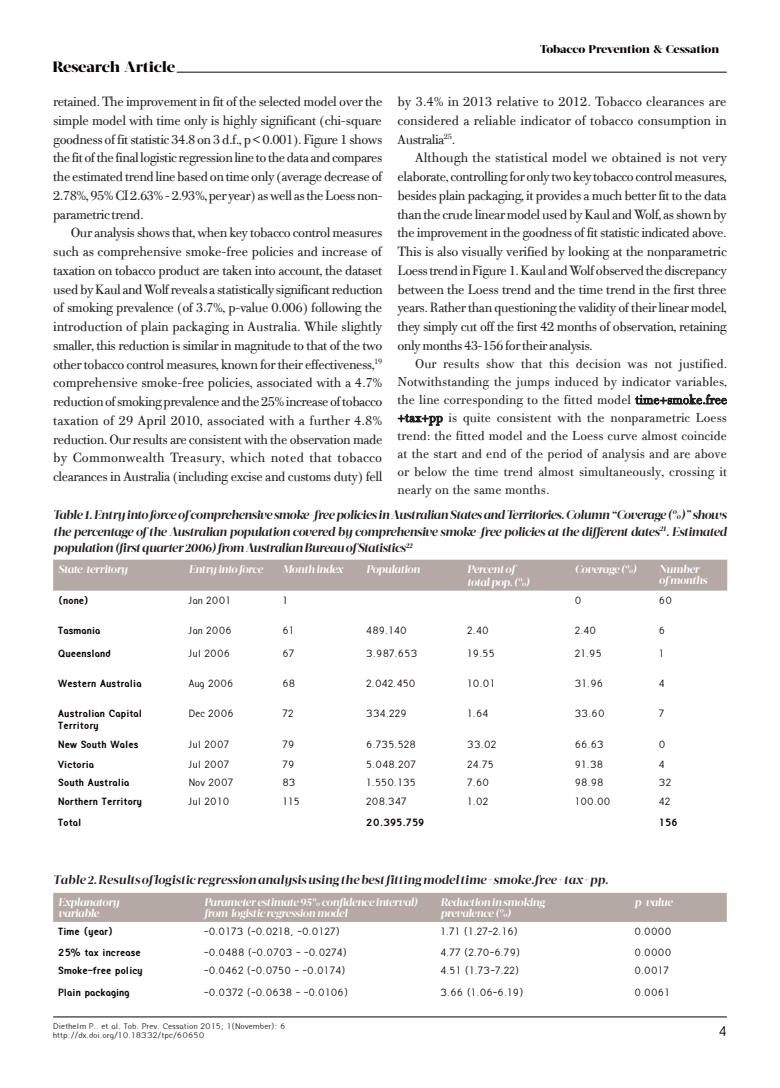
<style>
.page{position:relative;width:780px;height:1088px;background:#fff}
.page>*{position:absolute;margin:0;border:0;box-sizing:border-box;transform-origin:0 0}
.t1{font:800 15px "Acta Display";letter-spacing:-.01em;color:#080302;scale:1.1 1}
.t2{font:14.38px/18.8px "PF Bodoni Text";letter-spacing:-.035em;color:#231f20;text-align:justify}
.t3{font:13.75px/17.9px "PF Bodoni Text";color:#231f20;text-align:justify}
.t4{font:italic 700 12.5px/16.2px "Acta Display";color:#231f20;text-align:justify}
.t5{font:11.25px "PF Report";letter-spacing:.01em;color:#080302}
.t6{font:italic 700 11.25px/10.6px "Acta Display";letter-spacing:-.04em;color:#fff}
.t7{font:700 11.25px/12.5px "PF Report";letter-spacing:.01em;color:#080302}
.t8{font:800 11.25px "Acta Display";letter-spacing:-.01em;color:#080302;scale:1.1 1}
.t9{font:8.75px "PF Report";color:#231f20;scale:1.1 1}
</style>
<div class="page">
<hr style="left:177px;top:72px;width:549px;height:1px;background:#080302">
<hr style="left:53px;top:1017px;width:673px;height:1px;background:#080302">
<div style="left:53px;top:893px;width:673px;height:29px;background:#b5a9a5"></div>
<div style="left:53px;top:560px;width:674px;height:31px;background:#b5a9a5"></div>
<p class="t1" style="left:52px;top:58px;width:113px">Research Article</p>
<p class="t2" style="left:53px;top:92px;width:331px">retained. The improvement in fit of the selected model over the simple model with time only is highly significant (chi-square goodness of fit statistic 34.8 on 3 d.f., p &lt; 0.001). Figure 1 shows the fit of the final logistic regression line to the data and compares the estimated trend line based on time only (average decrease of 2.78%, 95% CI 2.63% - 2.93%, per year) as well as the Loess non&shy;parametric trend.</p>
<p class="t2" style="left:53px;top:223px;width:331px;text-indent:18px">Our analysis shows that, when key tobacco control measures such as comprehensive smoke-free policies and increase of taxation on tobacco product are taken into account, the dataset used by Kaul and Wolf reveals a statistically significant reduction of smoking prevalence (of 3.7%, p-value 0.006) following the introduction of plain packaging in Australia. While slightly smaller, this reduction is similar in magnitude to that of the two other tobacco control measures, known for their effectiveness,<sup>19 </sup>comprehensive smoke-free policies, associated with a 4.7% reduction of smoking prevalence and the 25% increase of tobacco taxation of 29 April 2010, associated with a further 4.8% reduction. Our results are consistent with the observation made by Commonwealth Treasury, which noted that tobacco clearances in Australia (including excise and customs duty) fell</p>
<p class="t8" style="left:540px;top:43px;width:164px">Tobacco Prevention &amp; Cessation</p>
<p class="t2" style="left:397px;top:92px;width:330px">by 3.4% in 2013 relative to 2012. Tobacco clearances are considered a reliable indicator of tobacco consumption in Australia<sup>25</sup>.</p>
<p class="t2" style="left:397px;top:149px;width:331px;text-indent:18px">Although the statistical model we obtained is not very elaborate, controlling for only two key tobacco control measures, besides plain packaging, it provides a much better fit to the data than the crude linear model used by Kaul and Wolf, as shown by the improvement in the goodness of fit statistic indicated above.<br>This is also visually verified by looking at the nonparametric Loess trend in Figure 1. Kaul and Wolf observed the discrepancy between the Loess trend and the time trend in the first three years. Rather than questioning the validity of their linear model, they simply cut off the first 42 months of observation, retaining only months 43-156 for their analysis.</p>
<p class="t3" style="left:397px;top:355px;width:331px;text-indent:18px">Our results show that this decision was not justified.<br>Notwithstanding the jumps induced by indicator variables, the line corresponding to the fitted model time+smoke.free +tax+pp is quite consistent with the nonparametric Loess trend: the fitted model and the Loess curve almost coincide at the start and end of the period of analysis and are above or below the time trend almost simultaneously, crossing it nearly on the same months.</p>
<p class="t4" style="left:53px;top:507px;width:675px">Table 1. Entry into force of comprehensive smoke-free policies in Australian States and Territories. Column “Coverage (%)” shows the percentage of the Australian population covered by comprehensive smoke-free policies at the different dates<sup>21</sup>. Estimated population (first quarter 2006) from Australian Bureau of Statistics<sup>22</sup></p>
<p class="t6" style="left:58px;top:564px;width:71px">State/territory</p>
<p class="t6" style="left:189px;top:564px;width:76px">Entry into force</p>
<p class="t6" style="left:282px;top:564px;width:62px">Month index</p>
<p class="t6" style="left:366px;top:564px;width:55px">Population</p>
<p class="t6" style="left:467px;top:564px;width:49px">Percent of</p>
<p class="t6" style="left:467px;top:576px;width:64px">total pop. (%)</p>
<p class="t6" style="left:574px;top:564px;width:64px">Coverage (%)</p>
<p class="t6" style="left:658px;top:564px;width:42px">Number</p>
<p class="t6" style="left:658px;top:574px;width:50px">of months</p>
<p class="t7" style="left:58px;top:594px;width:32px">(none)</p>
<p class="t5" style="left:189px;top:595px;width:40px">Jan 2001</p>
<p class="t5" style="left:282px;top:595px;width:3px">1</p>
<p class="t5" style="left:574px;top:595px;width:8px">0</p>
<p class="t5" style="left:658px;top:595px;width:15px">60</p>
<p class="t7" style="left:58px;top:624px;width:44px">Tasmania</p>
<p class="t5" style="left:189px;top:625px;width:45px">Jan 2006</p>
<p class="t5" style="left:282px;top:625px;width:10px">61</p>
<p class="t5" style="left:366px;top:625px;width:42px">489.1 40</p>
<p class="t5" style="left:467px;top:625px;width:23px">2.40</p>
<p class="t5" style="left:574px;top:625px;width:23px">2.40</p>
<p class="t5" style="left:658px;top:625px;width:8px">6</p>
<p class="t7" style="left:58px;top:647px;width:54px">Queensland</p>
<p class="t5" style="left:189px;top:648px;width:43px">Jul 2006</p>
<p class="t5" style="left:282px;top:648px;width:14px">67</p>
<p class="t5" style="left:366px;top:648px;width:53px">3.987.653</p>
<p class="t5" style="left:467px;top:648px;width:29px">1 9.55</p>
<p class="t5" style="left:574px;top:648px;width:29px">21 .95</p>
<p class="t5" style="left:658px;top:648px;width:3px">1</p>
<p class="t7" style="left:58px;top:677px;width:85px">Western Australia</p>
<p class="t5" style="left:189px;top:677px;width:46px">Aug 2006</p>
<p class="t5" style="left:282px;top:677px;width:14px">68</p>
<p class="t5" style="left:366px;top:677px;width:51px">2.042.450</p>
<p class="t5" style="left:467px;top:677px;width:26px">1 0.01</p>
<p class="t5" style="left:574px;top:677px;width:30px">31 .96</p>
<p class="t5" style="left:658px;top:677px;width:7px">4</p>
<p class="t7" style="left:58px;top:707px;width:86px">Australian Capital<br>Territory</p>
<p class="t5" style="left:189px;top:707px;width:47px">Dec 2006</p>
<p class="t5" style="left:282px;top:707px;width:13px">72</p>
<p class="t5" style="left:366px;top:707px;width:42px">334.229</p>
<p class="t5" style="left:467px;top:707px;width:23px">1 .64</p>
<p class="t5" style="left:574px;top:707px;width:32px">33.60</p>
<p class="t5" style="left:658px;top:707px;width:7px">7</p>
<p class="t7" style="left:58px;top:738px;width:82px">New South Wales</p>
<p class="t5" style="left:189px;top:738px;width:42px">Jul 2007</p>
<p class="t5" style="left:282px;top:738px;width:14px">79</p>
<p class="t5" style="left:366px;top:738px;width:51px">6.735.528</p>
<p class="t5" style="left:467px;top:738px;width:31px">33.02</p>
<p class="t5" style="left:574px;top:738px;width:31px">66.63</p>
<p class="t5" style="left:658px;top:738px;width:8px">0</p>
<p class="t7" style="left:58px;top:758px;width:37px">Victoria</p>
<p class="t5" style="left:189px;top:758px;width:42px">Jul 2007</p>
<p class="t5" style="left:282px;top:758px;width:14px">79</p>
<p class="t5" style="left:366px;top:758px;width:51px">5.048.207</p>
<p class="t5" style="left:467px;top:758px;width:28px">24.75</p>
<p class="t5" style="left:574px;top:758px;width:30px">91 .38</p>
<p class="t5" style="left:658px;top:758px;width:7px">4</p>
<p class="t7" style="left:58px;top:776px;width:73px">South Australia</p>
<p class="t5" style="left:189px;top:777px;width:46px">Nov 2007</p>
<p class="t5" style="left:282px;top:777px;width:15px">83</p>
<p class="t5" style="left:366px;top:777px;width:51px">1 .550.1 35</p>
<p class="t5" style="left:467px;top:777px;width:23px">7.60</p>
<p class="t5" style="left:574px;top:777px;width:30px">98.98</p>
<p class="t5" style="left:658px;top:777px;width:14px">32</p>
<p class="t7" style="left:58px;top:796px;width:85px">Northern Territory</p>
<p class="t5" style="left:189px;top:796px;width:42px">Jul 201 0</p>
<p class="t5" style="left:282px;top:796px;width:19px">11 5</p>
<p class="t5" style="left:366px;top:796px;width:42px">208.347</p>
<p class="t5" style="left:467px;top:796px;width:23px">1 .02</p>
<p class="t5" style="left:574px;top:796px;width:37px">1 00.00</p>
<p class="t5" style="left:658px;top:796px;width:13px">42</p>
<p class="t7" style="left:58px;top:816px;width:25px">Total</p>
<p class="t7" style="left:366px;top:816px;width:59px">20.395.759</p>
<p class="t7" style="left:658px;top:816px;width:21px">156</p>
<p class="t4" style="left:53px;top:871px;width:556px">Table 2. Results of logistic regression analysis using the best fitting model time+smoke.free+tax+pp.</p>
<p class="t6" style="left:58px;top:897px;width:63px">Explanatory variable</p>
<p class="t6" style="left:204px;top:897px;width:215px">Parameter estimate 95% confidence interval) from logistic regression model</p>
<p class="t6" style="left:440px;top:897px;width:106px">Reduction in smoking</p>
<p class="t6" style="left:440px;top:908px;width:72px">prevalence (%)</p>
<p class="t6" style="left:634px;top:897px;width:40px">p-value</p>
<p class="t7" style="left:58px;top:925px;width:56px">Time (year)</p>
<p class="t5" style="left:204px;top:926px;width:137px">-0.01 73 (-0.021 8, -0.01 27)</p>
<p class="t5" style="left:440px;top:926px;width:79px">1 .71 (1 .27-2.1 6)</p>
<p class="t5" style="left:634px;top:926px;width:39px">0.0000</p>
<p class="t7" style="left:58px;top:946px;width:84px">25% tax increase</p>
<p class="t5" style="left:204px;top:947px;width:144px">-0.0488 (-0.0703 - -0.0274)</p>
<p class="t5" style="left:440px;top:947px;width:81px">4.77 (2.70-6.79)</p>
<p class="t5" style="left:634px;top:947px;width:39px">0.0000</p>
<p class="t7" style="left:58px;top:964px;width:86px">Smoke-free policy</p>
<p class="t5" style="left:204px;top:965px;width:143px">-0.0462 (-0.0750 - -0.01 74)</p>
<p class="t5" style="left:440px;top:965px;width:80px">4.51 (1 .73-7.22)</p>
<p class="t5" style="left:634px;top:965px;width:36px">0.001 7</p>
<p class="t7" style="left:58px;top:986px;width:73px">Plain packaging</p>
<p class="t5" style="left:204px;top:987px;width:145px">-0.0372 (-0.0638 - -0.01 06)</p>
<p class="t5" style="left:440px;top:987px;width:84px">3.66 (1 .06-6.1 9)</p>
<p class="t5" style="left:634px;top:987px;width:33px">0.0061</p>
<p class="t9" style="left:53px;top:1022px;width:213px">Diethelm P.. et al. Tob. Prev. Cessation 201 5; 1 (November): 6</p>
<p class="t9" style="left:53px;top:1031px;width:139px">http://dx.doi.org/1 0.1 8332/tpc/60650</p>
</div>
